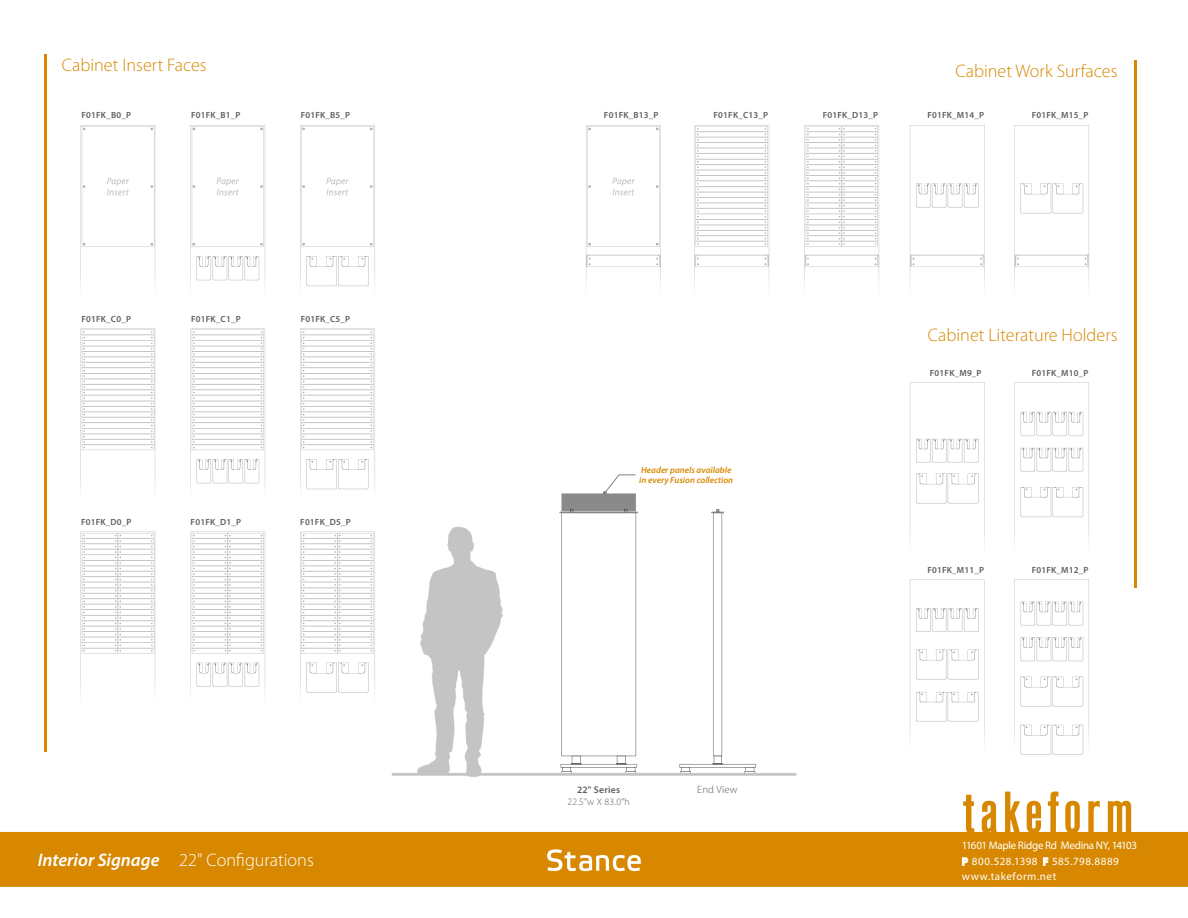
<style>
.page{position:relative;width:1188px;height:918px;background:#fff}
.page>*{position:absolute;margin:0;border:0;box-sizing:border-box;transform-origin:0 0}
.t1{font:300 18.15px "Myriad Pro";color:#d78800}
.t2{font:300 18.15px "Myriad Pro";color:#fff}
.t3{font:11.1px/15.5px "Myriad Pro";letter-spacing:.005em;color:#fff}
.t4{font:300 10.65px "Myriad Pro";letter-spacing:.02em;color:#5e5d5e}
.t5{font:300 9.75px "Myriad Pro";color:#5e5d5e}
.t6{font:600 9.75px "Myriad Pro";letter-spacing:.02em;color:#5e5d5e}
.t7{font:600 9px "Myriad Pro";letter-spacing:.02em;color:#5e5d5e}
.t8{font:italic 600 9px/9.9px "Myriad Pro";color:#d78800}
.s1{font-weight:600;font-style:italic}
.s2{font-weight:700}
</style>
<div class="page">
<img style="left:80px;top:125px;width:1009px;height:652px">
<svg style="left:0;top:792px;width:1188px;height:95px;fill:#d78800"></svg>
<svg style="left:962px;top:858px;width:6px;height:8px"></svg>
<svg style="left:1043px;top:858px;width:5px;height:8px"></svg>
<svg style="left:547px;top:849px;width:94px;height:22px"></svg>
<hr style="left:44px;top:55px;width:3px;height:697px;background:#d78800">
<svg style="left:603px;top:474px;width:33px;height:21px"></svg>
<hr style="left:1134px;top:60px;width:3px;height:528px;background:#d78800">
<h1 class="t1" style="left:62px;top:55px;width:146px">Cabinet Insert Faces</h1>
<p class="t7" style="left:82px;top:110px;width:51px">F01FK_B0_P</p>
<p class="t7" style="left:191px;top:110px;width:51px">F01FK_B1_P</p>
<p class="t7" style="left:301px;top:110px;width:51px">F01FK_B5_P</p>
<p class="t7" style="left:81px;top:313px;width:51px">F01FK_C0_P</p>
<p class="t7" style="left:191px;top:313px;width:51px">F01FK_C1_P</p>
<p class="t7" style="left:301px;top:313px;width:51px">F01FK_C5_P</p>
<p class="t7" style="left:81px;top:516px;width:52px">F01FK_D0_P</p>
<p class="t7" style="left:191px;top:516px;width:52px">F01FK_D1_P</p>
<p class="t7" style="left:300px;top:516px;width:52px">F01FK_D5_P</p>
<h1 class="t1" style="left:955px;top:61px;width:164px">Cabinet Work Surfaces</h1>
<p class="t7" style="left:604px;top:110px;width:56px">F01FK_B13_P</p>
<p class="t7" style="left:714px;top:110px;width:56px">F01FK_C13_P</p>
<p class="t7" style="left:823px;top:110px;width:57px">F01FK_D13_P</p>
<p class="t7" style="left:927px;top:110px;width:58px">F01FK_M14_P</p>
<p class="t7" style="left:1032px;top:110px;width:58px">F01FK_M15_P</p>
<h1 class="t1" style="left:928px;top:325px;width:191px">Cabinet Literature Holders</h1>
<p class="t8" style="left:639px;top:465px;width:95px">Header panels available in every Fusion collection</p>
<p class="t6" style="left:577px;top:783px;width:45px">22" Series</p>
<p class="t4" style="left:697px;top:784px;width:42px">End View</p>
<p class="t5" style="left:567px;top:796px;width:64px">22.5”w X 83.0”h</p>
<p class="t7" style="left:930px;top:367px;width:53px">F01FK_M9_P</p>
<p class="t7" style="left:1032px;top:367px;width:58px">F01FK_M10_P</p>
<p class="t7" style="left:927px;top:564px;width:58px">F01FK_M11_P</p>
<p class="t7" style="left:1032px;top:564px;width:58px">F01FK_M12_P</p>
<h1 class="t2" style="left:38px;top:850px;width:277px"><span class="s1">Interior Signage</span> 22" Configurations</h1>
<p class="t3" style="left:962px;top:838px;width:177px">11601 Maple Ridge Rd Medina NY, 14103<br><span class="s2">P</span> 800.528.1398 <span class="s2">F</span> 585.798.8889 www.takeform.net</p>
</div>
